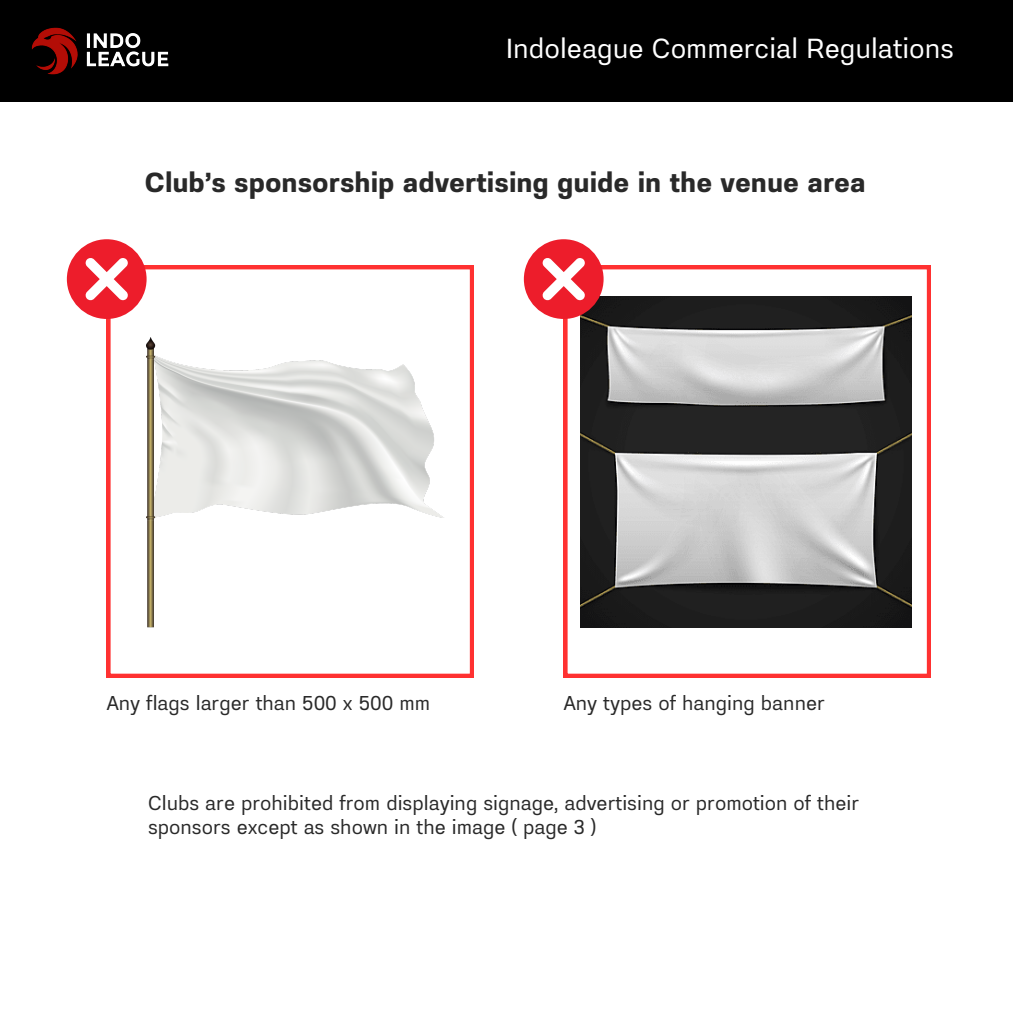
<style>
.page{position:relative;width:1013px;height:1013px;background:#fff}
.page>*{position:absolute;margin:0;border:0;box-sizing:border-box;transform-origin:0 0}
.t1{font:700 27.5px "Prachason Neue";color:#292929}
.t2{font:27.5px "Prachason Neue";color:#fff}
.t3{font:20px/23.5px "Prachason Neue";color:#292929}
</style>
<div class="page">
<div style="left:0;top:0;width:1012px;height:101px;background:#000"></div>
<img style="left:31px;top:27px;width:138px;height:48px">
<svg style="left:107px;top:266px;width:366px;height:411px"></svg>
<div style="left:67px;top:239px;width:80px;height:80px;background:#ed1d2b;border-radius:50%"></div>
<svg style="left:85px;top:258px;width:43px;height:43px"></svg>
<svg style="left:564px;top:266px;width:366px;height:411px"></svg>
<img style="left:147px;top:337px;width:297px;height:291px">
<img style="left:580px;top:296px;width:331px;height:331px">
<div style="left:524px;top:239px;width:79px;height:80px;background:#ed1d2b;border-radius:50%"></div>
<svg style="left:542px;top:258px;width:43px;height:43px"></svg>
<p class="t2" style="left:506px;top:36px;width:449px">Indoleague Commercial Regulations</p>
<p class="t1" style="left:145px;top:170px;width:722px">Club’s sponsorship advertising guide in the venue area</p>
<p class="t3" style="left:107px;top:692px;width:325px">Any flags larger than 500 x 500 mm</p>
<p class="t3" style="left:564px;top:692px;width:262px">Any types of hanging banner</p>
<p class="t3" style="left:148px;top:792px;width:712px">Clubs are prohibited from displaying signage, advertising or promotion of their sponsors except as shown in the image ( page 3 )</p>
</div>
